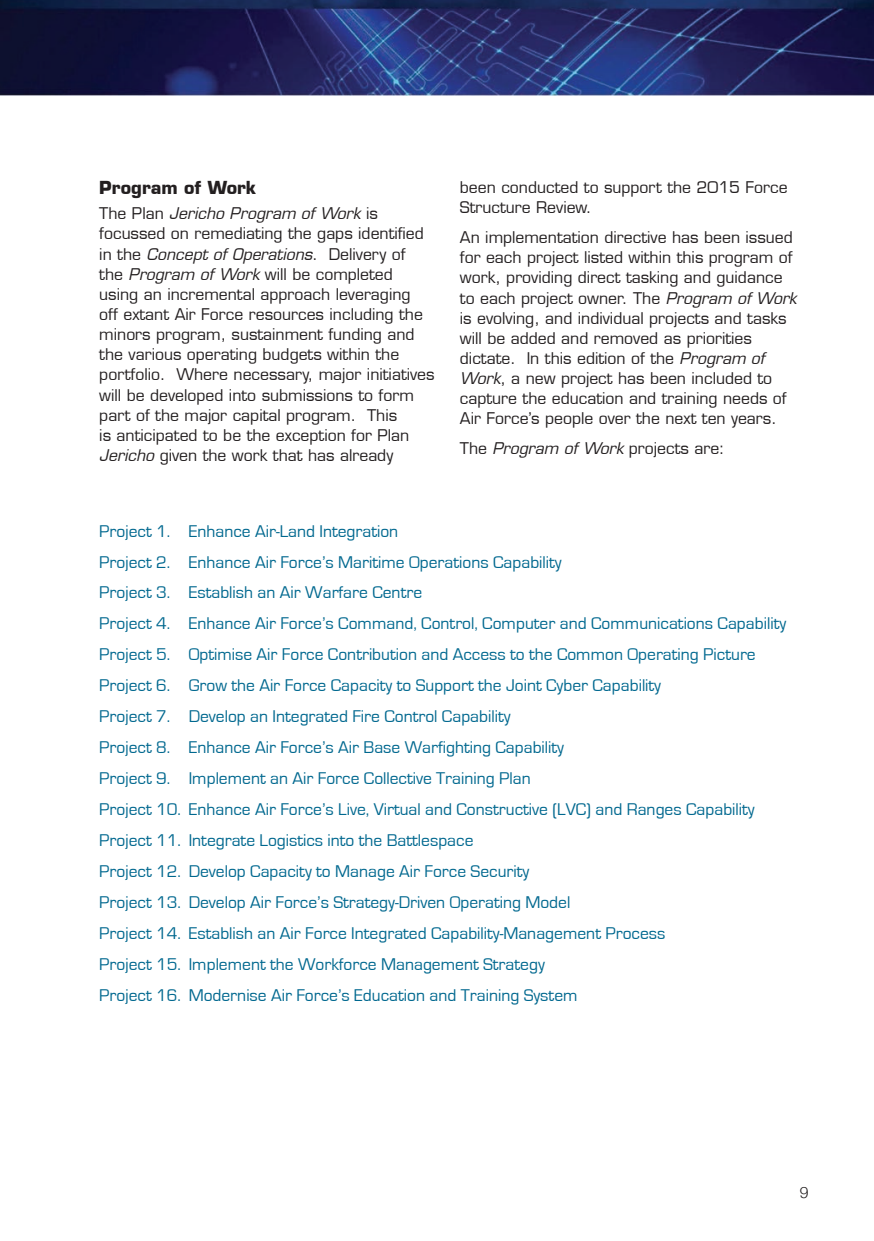
<style>
.page{position:relative;width:874px;height:1241px;background:#fff}
.page>*{position:absolute;margin:0;border:0;box-sizing:border-box;transform-origin:0 0}
.t1{font:17.5px/31px "Eurostile";color:#00688f}
.t2{font:700 17.5px "Eurostile LT";color:#231f20}
.t3{font:15.75px/20.1px "Eurostile LT";color:#231f20}
.t4{font:300 15.75px "Helvetica Neue";color:#231f20}
.s1{font-style:italic}
</style>
<div class="page">
<img style="left:0;top:0;width:873px;height:95px">
<p class="t2" style="left:99px;top:177px;width:158px">Program of Work</p>
<p class="t3" style="left:99px;top:203px;width:337px">The Plan <span class="s1">Jericho Program of Work</span> is focussed on remediating the gaps identified in the <span class="s1">Concept of Operations</span>. Delivery of<br>the <span class="s1">Program of Work</span> will be completed using an incremental approach leveraging<br>off extant Air Force resources including the minors program, sustainment funding and the various operating budgets within the portfolio. Where necessary, major initiatives will be developed into submissions to form part of the major capital program. This<br>is anticipated to be the exception for Plan <span class="s1">Jericho</span> given the work that has already</p>
<p class="t3" style="left:459px;top:177px;width:329px">been conducted to support the 2015 Force<br>Structure Review.</p>
<p class="t3" style="left:459px;top:227px;width:338px">An implementation directive has been issued for each project listed within this program of work, providing direct tasking and guidance to each project owner. The <span class="s1">Program of Work </span>is evolving, and individual projects and tasks will be added and removed as priorities dictate. In this edition of the <span class="s1">Program of Work</span>, a new project has been included to capture the education and training needs of Air Force’s people over the next ten years.</p>
<p class="t3" style="left:459px;top:438px;width:266px">The <span class="s1">Program of Work</span> projects are:</p>
<p class="t1" style="left:99px;top:515px;width:688px">Project 1. Enhance Air-Land Integration<br>Project 2. Enhance Air Force’s Maritime Operations Capability<br>Project 3. Establish an Air Warfare Centre<br>Project 4. Enhance Air Force’s Command, Control, Computer and Communications Capability Project 5. Optimise Air Force Contribution and Access to the Common Operating Picture Project 6. Grow the Air Force Capacity to Support the Joint Cyber Capability<br>Project 7. Develop an Integrated Fire Control Capability<br>Project 8. Enhance Air Force’s Air Base Warfighting Capability<br>Project 9. Implement an Air Force Collective Training Plan<br>Project 10. Enhance Air Force’s Live, Virtual and Constructive (LVC) and Ranges Capability Project 11. Integrate Logistics into the Battlespace<br>Project 12. Develop Capacity to Manage Air Force Security<br>Project 13. Develop Air Force’s Strategy-Driven Operating Model<br>Project 14. Establish an Air Force Integrated Capability-Management Process<br>Project 15. Implement the Workforce Management Strategy<br>Project 16. Modernise Air Force’s Education and Training System</p>
<p class="t4" style="left:799px;top:1179px;width:10px">9</p>
</div>
